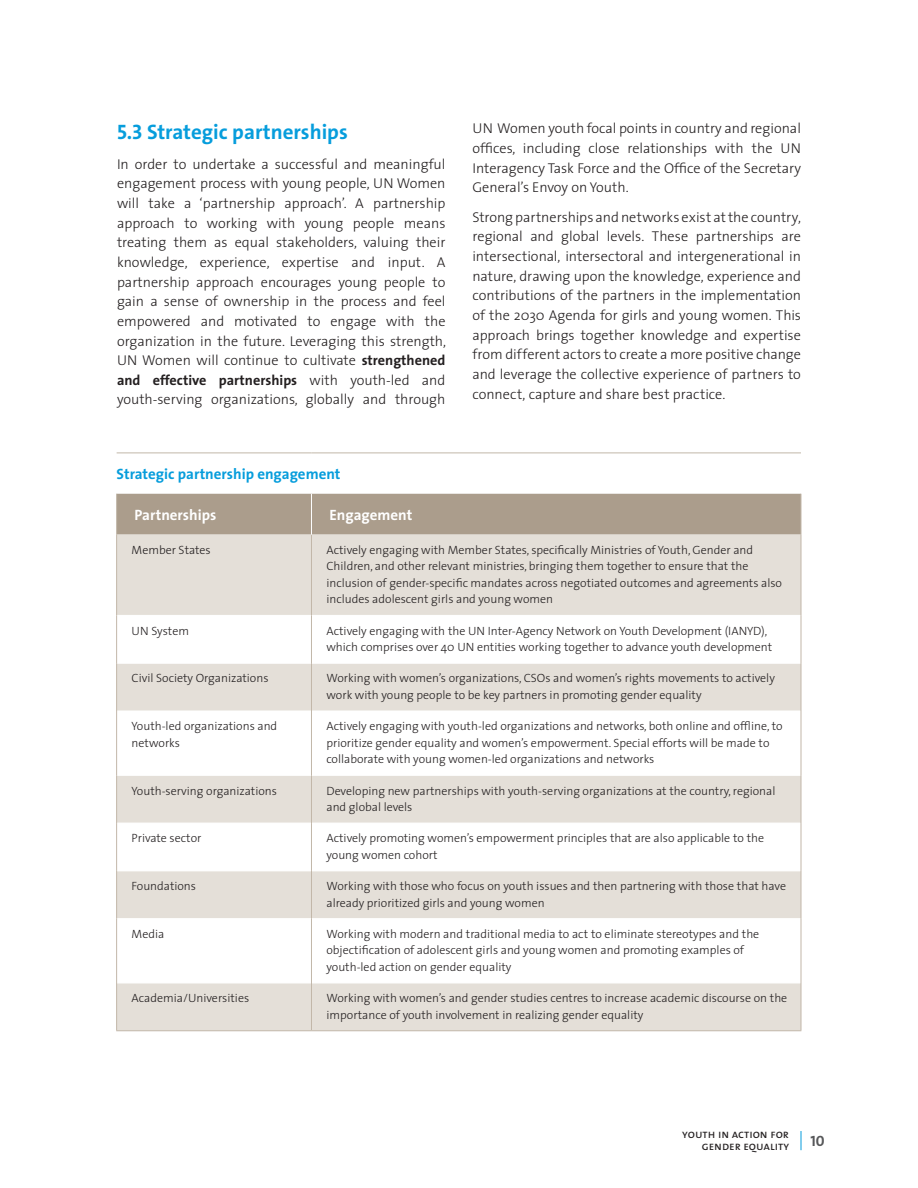
<style>
.page{position:relative;width:918px;height:1188px;background:#fff}
.page>*{position:absolute;margin:0;border:0;box-sizing:border-box;transform-origin:0 0}
.t1{font:700 21px "The Sans C4 s";color:#069ddc}
.t2{font:700 15px "The Sans";color:#069ddc}
.t3{font:700 15px "The Sans";color:#fff}
.t4{font:15px "The Sans Bold Caps";color:#57585a}
.t5{font:300 14.25px/19.6px "The Sans";color:#231f20;text-align:justify}
.t6{font:300 12px/16.5px "The Sans";color:#231f20}
.t7{font:12px/12px "The Sans Caps";color:#231f20;text-align:right}
.s1{font-weight:700}
</style>
<div class="page">
<svg style="left:801px;top:1131px;width:1px;height:19px"></svg>
<div style="left:117px;top:494px;width:684px;height:41px;background:#ab9d8c"></div>
<div style="left:117px;top:535px;width:684px;height:495px;background:#e4dfd8"></div>
<svg style="left:117px;top:616px;width:684px;height:367px"></svg>
<hr style="left:117px;top:615px;width:194px;height:1px;background:#fff">
<hr style="left:312px;top:615px;width:489px;height:1px;background:#fff">
<hr style="left:117px;top:711px;width:194px;height:1px;background:#fff">
<hr style="left:312px;top:711px;width:489px;height:1px;background:#fff">
<hr style="left:117px;top:823px;width:194px;height:1px;background:#fff">
<hr style="left:312px;top:823px;width:489px;height:1px;background:#fff">
<hr style="left:117px;top:918px;width:194px;height:1px;background:#fff">
<hr style="left:312px;top:918px;width:489px;height:1px;background:#fff">
<hr style="left:116px;top:1030px;width:195px;height:1px;background:#c2b7a9">
<hr style="left:311px;top:1030px;width:490px;height:1px;background:#c2b7a9">
<hr style="left:117px;top:663px;width:194px;height:1px;background:#fff">
<hr style="left:312px;top:663px;width:489px;height:1px;background:#fff">
<hr style="left:117px;top:775px;width:194px;height:1px;background:#fff">
<hr style="left:312px;top:775px;width:489px;height:1px;background:#fff">
<hr style="left:117px;top:871px;width:194px;height:1px;background:#fff">
<hr style="left:312px;top:871px;width:489px;height:1px;background:#fff">
<hr style="left:117px;top:983px;width:194px;height:1px;background:#fff">
<hr style="left:312px;top:983px;width:489px;height:1px;background:#fff">
<hr style="left:116px;top:535px;width:1px;height:80px;background:#c2b7a9">
<hr style="left:311px;top:535px;width:1px;height:80px;background:#c2b7a9">
<hr style="left:801px;top:535px;width:1px;height:80px;background:#c2b7a9">
<hr style="left:116px;top:615px;width:1px;height:48px;background:#c2b7a9">
<hr style="left:311px;top:615px;width:1px;height:48px;background:#c2b7a9">
<hr style="left:801px;top:615px;width:1px;height:48px;background:#c2b7a9">
<hr style="left:116px;top:663px;width:1px;height:48px;background:#c2b7a9">
<hr style="left:311px;top:663px;width:1px;height:48px;background:#c2b7a9">
<hr style="left:801px;top:663px;width:1px;height:48px;background:#c2b7a9">
<hr style="left:116px;top:711px;width:1px;height:64px;background:#c2b7a9">
<hr style="left:311px;top:711px;width:1px;height:64px;background:#c2b7a9">
<hr style="left:801px;top:711px;width:1px;height:64px;background:#c2b7a9">
<hr style="left:116px;top:775px;width:1px;height:48px;background:#c2b7a9">
<hr style="left:311px;top:775px;width:1px;height:48px;background:#c2b7a9">
<hr style="left:801px;top:775px;width:1px;height:48px;background:#c2b7a9">
<hr style="left:116px;top:823px;width:1px;height:48px;background:#c2b7a9">
<hr style="left:311px;top:823px;width:1px;height:48px;background:#c2b7a9">
<hr style="left:801px;top:823px;width:1px;height:48px;background:#c2b7a9">
<hr style="left:116px;top:871px;width:1px;height:48px;background:#c2b7a9">
<hr style="left:311px;top:871px;width:1px;height:48px;background:#c2b7a9">
<hr style="left:801px;top:871px;width:1px;height:48px;background:#c2b7a9">
<hr style="left:116px;top:919px;width:1px;height:64px;background:#c2b7a9">
<hr style="left:311px;top:919px;width:1px;height:64px;background:#c2b7a9">
<hr style="left:801px;top:919px;width:1px;height:64px;background:#c2b7a9">
<hr style="left:116px;top:983px;width:1px;height:47px;background:#c2b7a9">
<hr style="left:311px;top:983px;width:1px;height:47px;background:#c2b7a9">
<hr style="left:801px;top:983px;width:1px;height:47px;background:#c2b7a9">
<hr style="left:311px;top:494px;width:1px;height:41px;background:#fff">
<hr style="left:116px;top:494px;width:1px;height:41px;background:#c2b7a9">
<hr style="left:801px;top:494px;width:1px;height:41px;background:#c2b7a9">
<hr style="left:117px;top:453px;width:194px;height:1px;background:#c2b7a9">
<hr style="left:311px;top:453px;width:490px;height:1px;background:#c2b7a9">
<h1 class="t1" style="left:117px;top:118px;width:232px">5.3 Strategic partnerships</h1>
<p class="t5" style="left:117px;top:154px;width:331px">In order to undertake a successful and meaningful engagement process with young people, UN Women will take a ‘partnership approach’. A partnership approach to working with young people means treating them as equal stakeholders, valuing their knowledge, experience, expertise and input. A partnership approach encourages young people to gain a sense of ownership in the process and feel empowered and motivated to engage with the organization in the future. Leveraging this strength, UN Women will continue to cultivate <span class="s1">strengthened and effective partnerships</span> with youth-led and youth-serving organizations, globally and through</p>
<p class="t5" style="left:472px;top:118px;width:330px">UN Women youth focal points in country and regional offices, including close relationships with the UN Interagency Task Force and the Office of the Secretary General’s Envoy on Youth.</p>
<p class="t5" style="left:472px;top:207px;width:330px">Strong partnerships and networks exist at the country, regional and global levels. These partnerships are intersectional, intersectoral and intergenerational in nature, drawing upon the knowledge, experience and contributions of the partners in the implementation of the 2030 Agenda for girls and young women. This approach brings together knowledge and expertise from different actors to create a more positive change and leverage the collective experience of partners to connect, capture and share best practice.</p>
<p class="t2" style="left:117px;top:461px;width:225px">Strategic partnership engagement</p>
<p class="t3" style="left:135px;top:502px;width:83px">Partnerships</p>
<p class="t3" style="left:329px;top:502px;width:84px">Engagement</p>
<p class="t6" style="left:132px;top:541px;width:81px">Member States</p>
<p class="t6" style="left:326px;top:541px;width:457px">Actively engaging with Member States, specifically Ministries of Youth, Gender and Children, and other relevant ministries, bringing them together to ensure that the inclusion of gender-specific mandates across negotiated outcomes and agreements also includes adolescent girls and young women</p>
<p class="t6" style="left:132px;top:622px;width:59px">UN System</p>
<p class="t6" style="left:326px;top:622px;width:447px">Actively engaging with the UN Inter-Agency Network on Youth Development (IANYD), which comprises over 40 UN entities working together to advance youth development</p>
<p class="t6" style="left:132px;top:670px;width:138px">Civil Society Organizations</p>
<p class="t6" style="left:326px;top:670px;width:450px">Working with women’s organizations, CSOs and women’s rights movements to actively work with young people to be key partners in promoting gender equality</p>
<p class="t6" style="left:132px;top:718px;width:147px">Youth-led organizations and networks</p>
<p class="t6" style="left:326px;top:718px;width:458px">Actively engaging with youth-led organizations and networks, both online and offline, to prioritize gender equality and women’s empowerment. Special efforts will be made to collaborate with young women-led organizations and networks</p>
<p class="t6" style="left:132px;top:782px;width:147px">Youth-serving organizations</p>
<p class="t6" style="left:326px;top:782px;width:451px">Developing new partnerships with youth-serving organizations at the country, regional and global levels</p>
<p class="t6" style="left:132px;top:830px;width:71px">Private sector</p>
<p class="t6" style="left:326px;top:830px;width:439px">Actively promoting women’s empowerment principles that are also applicable to the young women cohort</p>
<p class="t6" style="left:132px;top:877px;width:66px">Foundations</p>
<p class="t6" style="left:326px;top:877px;width:461px">Working with those who focus on youth issues and then partnering with those that have already prioritized girls and young women</p>
<p class="t6" style="left:132px;top:925px;width:34px">Media</p>
<p class="t6" style="left:326px;top:925px;width:434px">Working with modern and traditional media to act to eliminate stereotypes and the objectification of adolescent girls and young women and promoting examples of youth-led action on gender equality</p>
<p class="t6" style="left:132px;top:990px;width:119px">Academia/Universities</p>
<p class="t6" style="left:326px;top:990px;width:462px">Working with women’s and gender studies centres to increase academic discourse on the importance of youth involvement in realizing gender equality</p>
<p class="t7" style="left:682px;top:1128px;width:108px">youth in action for gender equality</p>
<p class="t4" style="left:810px;top:1129px;width:16px">10</p>
</div>
